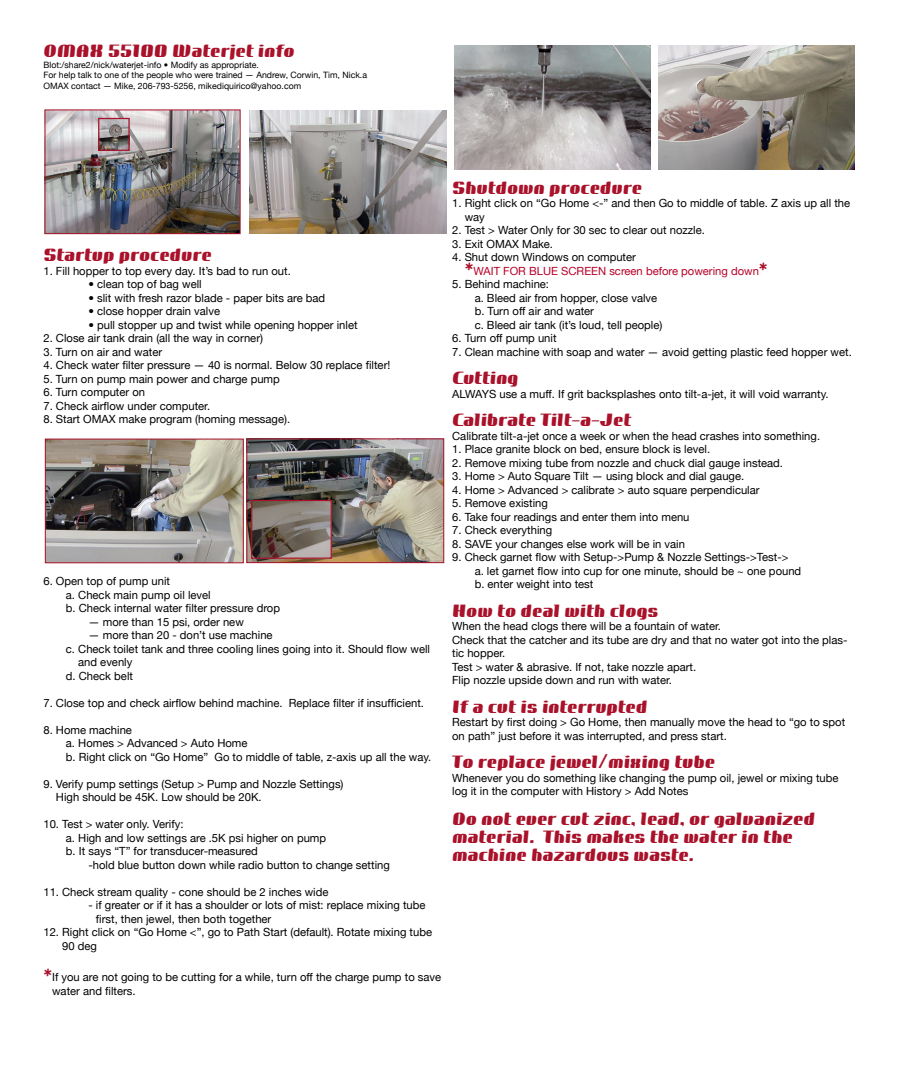
<style>
.page{position:relative;width:900px;height:1080px;background:#fff}
.page>*{position:absolute;margin:0;border:0;box-sizing:border-box;transform-origin:0 0}
.t1{font:800 15px/18px "Camellia";color:#a9122a}
.t2{font:11.25px/13.5px "Helvetica Neue";color:#000}
.t3{font:11.25px/13.5px "Helvetica Neue";color:#b80029}
.t4{font:8.75px "Helvetica Neue";color:#000}
.s1{font-family:"Camellia";font-weight:800;font-size:15px;color:#a9122a}
.s2{color:#000}
</style>
<div class="page">
<img style="left:47px;top:441px;width:195px;height:120px">
<div style="left:45px;top:439px;width:199px;height:124px;border:1px solid #a9122a"></div>
<img style="left:249px;top:110px;width:198px;height:124px">
<img style="left:47px;top:112px;width:191px;height:120px">
<div style="left:45px;top:110px;width:195px;height:124px;border:1px solid #a9122a"></div>
<img style="left:100px;top:120px;width:28px;height:29px">
<div style="left:98px;top:118px;width:32px;height:33px;border:1px solid #a9122a"></div>
<img style="left:454px;top:45px;width:197px;height:124px">
<img style="left:658px;top:45px;width:197px;height:124px">
<img style="left:249px;top:441px;width:193px;height:120px">
<div style="left:247px;top:439px;width:197px;height:124px;border:1px solid #a9122a"></div>
<img style="left:253px;top:502px;width:77px;height:55px">
<div style="left:251px;top:500px;width:81px;height:59px;border:1px solid #a9122a"></div>
<p class="t1" style="left:43px;top:43px;width:253px">OMAX 55100 Waterjet info</p>
<p class="t4" style="left:43px;top:60px;width:217px">Blot:/share2/nick/waterjet-info • Modify as appropriate.</p>
<p class="t4" style="left:43px;top:70px;width:325px">For help talk to one of the people who were trained — Andrew, Corwin, Tim, Nick.a</p>
<p class="t4" style="left:43px;top:81px;width:259px">OMAX contact — Mike, 206-793-5256, mikediquirico@yahoo.com</p>
<p class="t1" style="left:43px;top:247px;width:170px">Startup procedure</p>
<p class="t2" style="left:43px;top:264px;width:249px">1. Fill hopper to top every day. It’s bad to run out.</p>
<p class="t2" style="left:88px;top:277px;width:115px">• clean top of bag well</p>
<p class="t2" style="left:88px;top:291px;width:238px">• slit with fresh razor blade - paper bits are bad</p>
<p class="t2" style="left:88px;top:304px;width:133px">• close hopper drain valve</p>
<p class="t2" style="left:88px;top:318px;width:271px">• pull stopper up and twist while opening hopper inlet</p>
<p class="t2" style="left:43px;top:331px;width:221px">2. Close air tank drain (all the way in corner)</p>
<p class="t2" style="left:43px;top:345px;width:120px">3. Turn on air and water</p>
<p class="t2" style="left:43px;top:358px;width:348px">4. Check water filter pressure — 40 is normal. Below 30 replace filter!</p>
<p class="t2" style="left:43px;top:372px;width:238px">5. Turn on pump main power and charge pump</p>
<p class="t2" style="left:43px;top:385px;width:103px">6. Turn computer on</p>
<p class="t2" style="left:43px;top:399px;width:168px">7. Check airflow under computer.</p>
<p class="t2" style="left:43px;top:412px;width:248px">8. Start OMAX make program (homing message).</p>
<p class="t2" style="left:43px;top:574px;width:128px">6. Open top of pump unit</p>
<p class="t2" style="left:66px;top:588px;width:146px">a. Check main pump oil level</p>
<p class="t2" style="left:66px;top:601px;width:216px">b. Check internal water filter pressure drop</p>
<p class="t2" style="left:88px;top:615px;width:157px">— more than 15 psi, order new</p>
<p class="t2" style="left:88px;top:628px;width:186px">— more than 20 - don’t use machine</p>
<p class="t2" style="left:78px;top:642px;width:353px;text-indent:-12px">c. Check toilet tank and three cooling lines going into it. Should flow well and evenly</p>
<p class="t2" style="left:66px;top:669px;width:69px">d. Check belt</p>
<p class="t2" style="left:43px;top:696px;width:382px">7. Close top and check airflow behind machine. Replace filter if insufficient.</p>
<p class="t2" style="left:43px;top:723px;width:90px">8. Home machine</p>
<p class="t2" style="left:66px;top:736px;width:367px">a. Homes &gt; Advanced &gt; Auto Home<br>b. Right click on “Go Home” Go to middle of table, z-axis up all the way.</p>
<p class="t2" style="left:56px;top:777px;width:289px;text-indent:-13px">9. Verify pump settings (Setup &gt; Pump and Nozzle Settings)<br>High should be 45K. Low should be 20K.</p>
<p class="t2" style="left:43px;top:817px;width:142px">10. Test &gt; water only. Verify:</p>
<p class="t2" style="left:66px;top:831px;width:262px">a. High and low settings are .5K psi higher on pump</p>
<p class="t2" style="left:66px;top:844px;width:193px">b. It says “T” for transducer-measured</p>
<p class="t2" style="left:88px;top:858px;width:303px">-hold blue button down while radio button to change setting</p>
<p class="t2" style="left:43px;top:885px;width:287px">11. Check stream quality - cone should be 2 inches wide</p>
<p class="t2" style="left:96px;top:898px;width:331px;text-indent:-8px">- if greater or if it has a shoulder or lots of mist: replace mixing tube first, then jewel, then both together</p>
<p class="t2" style="left:62px;top:925px;width:371px;text-indent:-19px">12. Right click on “Go Home &lt;”, go to Path Start (default). Rotate mixing tube<br>90 deg</p>
<p class="t2" style="left:52px;top:970px;width:391px;text-indent:-9px"><span class="s1">*</span> If you are not going to be cutting for a while, turn off the charge pump to save water and filters.</p>
<p class="t1" style="left:452px;top:179px;width:191px">Shutdown procedure</p>
<p class="t2" style="left:465px;top:196px;width:387px;text-indent:-13px">1. Right click on “Go Home &lt;-” and then Go to middle of table. Z axis up all the way</p>
<p class="t2" style="left:452px;top:223px;width:254px">2. Test &gt; Water Only for 30 sec to clear out nozzle.</p>
<p class="t2" style="left:452px;top:237px;width:102px">3. Exit OMAX Make.</p>
<p class="t3" style="left:465px;top:250px;width:304px;text-indent:-13px"><span class="s2">4. Shut down Windows on computer<br></span><span class="s1">*</span>WAIT FOR BLUE SCREEN screen before powering down<span class="s1">*</span></p>
<p class="t2" style="left:452px;top:277px;width:98px">5. Behind machine:</p>
<p class="t2" style="left:475px;top:291px;width:184px">a. Bleed air from hopper, close valve</p>
<p class="t2" style="left:475px;top:304px;width:121px">b. Turn off air and water</p>
<p class="t2" style="left:475px;top:318px;width:189px">c. Bleed air tank (it’s loud, tell people)</p>
<p class="t2" style="left:452px;top:331px;width:106px">6. Turn off pump unit</p>
<p class="t2" style="left:452px;top:345px;width:401px">7. Clean machine with soap and water — avoid getting plastic feed hopper wet.</p>
<p class="t1" style="left:452px;top:370px;width:68px">Cutting</p>
<p class="t2" style="left:452px;top:387px;width:378px">ALWAYS use a muff. If grit backsplashes onto tilt-a-jet, it will void warranty.</p>
<p class="t1" style="left:452px;top:412px;width:180px">Calibrate Tilt-a-Jet</p>
<p class="t2" style="left:452px;top:429px;width:369px">Calibrate tilt-a-jet once a week or when the head crashes into something.</p>
<p class="t2" style="left:452px;top:442px;width:259px">1. Place granite block on bed, ensure block is level.</p>
<p class="t2" style="left:452px;top:456px;width:332px">2. Remove mixing tube from nozzle and chuck dial gauge instead.</p>
<p class="t2" style="left:452px;top:469px;width:294px">3. Home &gt; Auto Square Tilt — using block and dial gauge.</p>
<p class="t2" style="left:452px;top:483px;width:309px">4. Home &gt; Advanced &gt; calibrate &gt; auto square perpendicular</p>
<p class="t2" style="left:452px;top:496px;width:97px">5. Remove existing</p>
<p class="t2" style="left:452px;top:510px;width:239px">6. Take four readings and enter them into menu</p>
<p class="t2" style="left:452px;top:523px;width:102px">7. Check everything</p>
<p class="t2" style="left:452px;top:537px;width:234px">8. SAVE your changes else work will be in vain</p>
<p class="t2" style="left:452px;top:550px;width:338px">9. Check garnet flow with Setup-&gt;Pump &amp; Nozzle Settings-&gt;Test-&gt;</p>
<p class="t2" style="left:475px;top:564px;width:328px">a. let garnet flow into cup for one minute, should be ~ one pound</p>
<p class="t2" style="left:475px;top:577px;width:120px">b. enter weight into test</p>
<p class="t1" style="left:452px;top:602px;width:208px">How to deal with clogs</p>
<p class="t2" style="left:452px;top:619px;width:270px">When the head clogs there will be a fountain of water.</p>
<p class="t2" style="left:452px;top:633px;width:397px">Check that the catcher and its tube are dry and that no water got into the plas&shy;tic hopper.</p>
<p class="t2" style="left:452px;top:660px;width:246px">Test &gt; water &amp; abrasive. If not, take nozzle apart.</p>
<p class="t2" style="left:452px;top:673px;width:221px">Flip nozzle upside down and run with water.</p>
<p class="t1" style="left:452px;top:698px;width:197px">If a cut is interrupted</p>
<p class="t2" style="left:452px;top:715px;width:395px">Restart by first doing &gt; Go Home, then manually move the head to “go to spot on path” just before it was interrupted, and press start.</p>
<p class="t1" style="left:452px;top:754px;width:264px">To replace jewel/mixing tube</p>
<p class="t2" style="left:452px;top:771px;width:388px">Whenever you do something like changing the pump oil, jewel or mixing tube log it in the computer with History &gt; Add Notes</p>
<p class="t1" style="left:452px;top:811px;width:364px">Do not ever cut zinc, lead, or galvanized material. This makes the water in the machine hazardous waste.</p>
</div>
